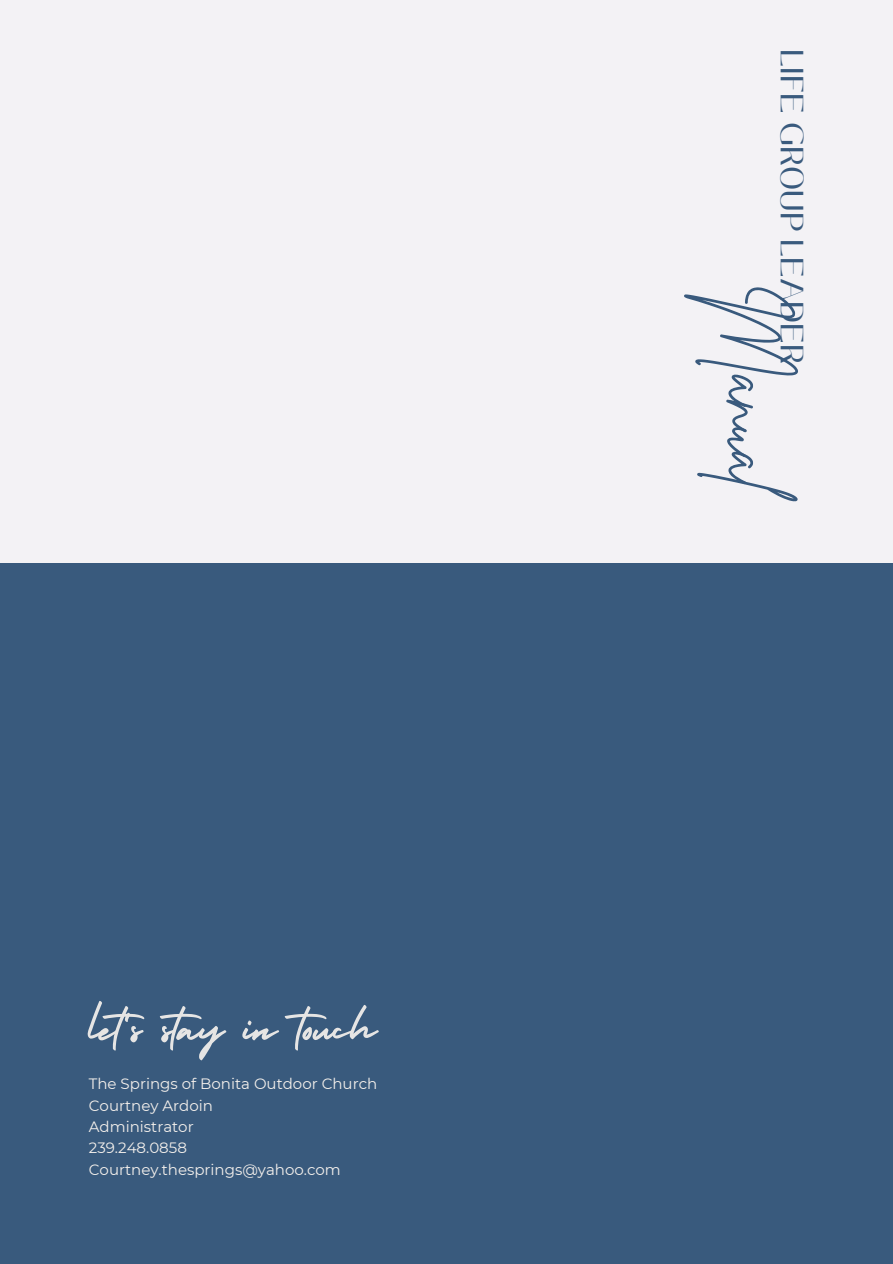
<style>
.page{position:relative;width:893px;height:1264px;background:#fff}
.page>*{position:absolute;margin:0;border:0;box-sizing:border-box;transform-origin:0 0}
.t1{font:70.95px "Brittany Signature";color:#395a7d}
.t2{font:54.15px "Holiday";color:#e6e5e4}
.t3{font:32.1px "Black Mango";color:#395a7d}
.t4{font:15px "Montserrat";color:#f4f0ec}
</style>
<div class="page">
<div style="left:0;top:0;width:892px;height:1263px;background:#f3f2f5"></div>
<div style="left:0;top:563px;width:892px;height:700px;background:#395a7d"></div>
<p class="t2" style="left:89px;top:985px;width:290px">let's stay in touch</p>
<p class="t4" style="left:89px;top:1074px;width:290px">The Springs of Bonita Outdoor Church</p>
<p class="t4" style="left:89px;top:1096px;width:126px">Courtney Ardoin</p>
<p class="t4" style="left:89px;top:1117px;width:106px">Administrator</p>
<p class="t4" style="left:89px;top:1138px;width:100px">239.248.0858</p>
<p class="t4" style="left:89px;top:1160px;width:253px">Courtney.thesprings@yahoo.com</p>
<p class="t3" style="left:816px;top:49px;width:316px;rotate:90deg">LIFE GROUP LEADER</p>
<p class="t1" style="left:797px;top:286px;width:206px;rotate:90deg">Manual</p>
</div>
